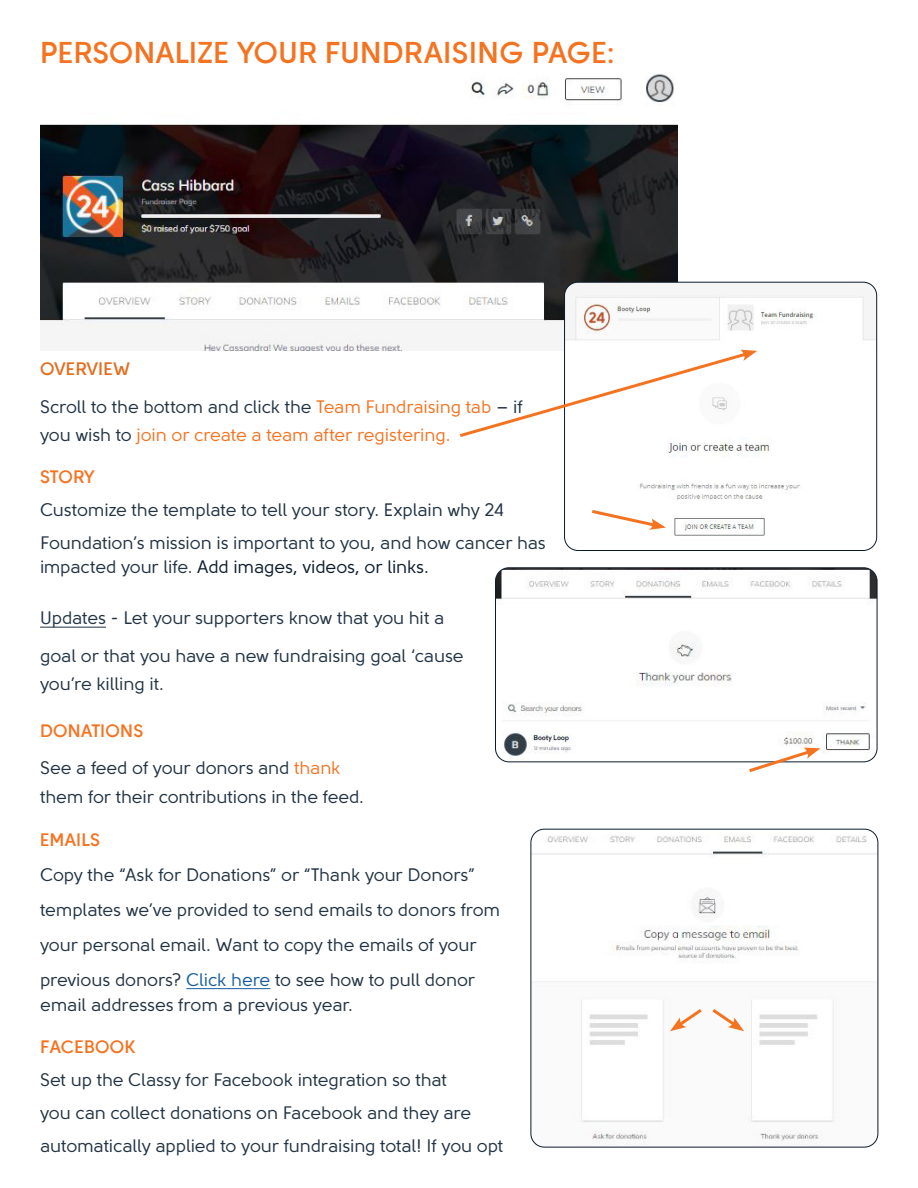
<style>
.page{position:relative;width:918px;height:1188px;background:#fff}
.page>*{position:absolute;margin:0;border:0;box-sizing:border-box;transform-origin:0 0}
.t1{font:600 30px "Mile One";letter-spacing:-.005em;color:#f47321}
.t2{font:18px/33px "Mile One";letter-spacing:-.005em;color:#213242}
.t3{font:18px "Mile One";letter-spacing:-.01em;color:#f47321}
.t4{font:18px "Mile One";letter-spacing:-.005em;color:#0c1b2a}
.s1{font-weight:600;color:#e46d1e}
.s2{color:#f47321}
.s3{color:#213242}
.s4{font-weight:600;color:#f47321}
.s5{color:#175d9e}
</style>
<div class="page">
<img style="left:41px;top:74px;width:636px;height:276px">
<img style="left:565px;top:282px;width:312px;height:268px">
<div style="left:564px;top:282px;width:313px;height:269px;border:1px solid #0c1b2a;border-radius:14px"></div>
<svg style="left:460px;top:350px;width:297px;height:89px"></svg>
<svg style="left:589px;top:508px;width:77px;height:22px"></svg>
<img style="left:496px;top:569px;width:381px;height:193px">
<div style="left:495px;top:567px;width:382px;height:195px;border:1px solid #0c1b2a;border-radius:14px"></div>
<div style="left:529px;top:734px;width:76px;height:11px;background:#fff"></div>
<img style="left:531px;top:731px;width:51px;height:11px;border-radius:6px">
<svg style="left:746px;top:748px;width:74px;height:24px"></svg>
<img style="left:531px;top:829px;width:347px;height:317px">
<div style="left:531px;top:829px;width:347px;height:319px;border:1px solid #0c1b2a;border-radius:14px"></div>
<svg style="left:670px;top:1006px;width:74px;height:25px"></svg>
<hr style="left:40px;top:627px;width:66px;height:1px;background:#213242">
<hr style="left:186px;top:988px;width:84px;height:1px;background:#175d9e">
<p class="t1" style="left:40px;top:35px;width:577px">PERSONALIZE YOUR FUNDRAISING PAGE:</p>
<p class="t2" style="left:40px;top:350px;width:484px;line-height:37.5px"><span class="s1">OVERVIEW<br></span>Scroll to the bottom and click the <span class="s2">Team Fundraising tab</span> – if</p>
<p class="t3" style="left:40px;top:425px;width:412px"><span class="s3">you wish to</span> join or create a team after registering.</p>
<p class="t2" style="left:40px;top:460px;width:507px"><span class="s4">STORY<br></span>Customize the template to tell your story. Explain why 24<br>Foundation’s mission is important to you, and how cancer has</p>
<p class="t4" style="left:40px;top:557px;width:390px"><span class="s3">impacted your life.</span> Add images, videos, or links.</p>
<p class="t2" style="left:40px;top:599px;width:425px;line-height:37.5px">Updates - Let your supporters know that you hit a goal or that you have a new fundraising goal ‘cause</p>
<p class="t2" style="left:40px;top:667px;width:125px">you’re killing it.</p>
<p class="t2" style="left:40px;top:712px;width:302px;line-height:37.5px"><span class="s4">DONATIONS<br></span>See a feed of your donors and <span class="s2">thank</span></p>
<p class="t2" style="left:40px;top:780px;width:325px">them for their contributions in the feed.</p>
<p class="t2" style="left:40px;top:823px;width:462px;line-height:34.8px"><span class="s4">EMAILS<br></span>Copy the “Ask for Donations” or “Thank your Donors” templates we’ve provided to send emails to donors from your personal email. Want to copy the emails of your previous donors? <span class="s5">Click here</span> to see how to pull donor</p>
<p class="t2" style="left:40px;top:989px;width:314px">email addresses from a previous year.</p>
<p class="t2" style="left:40px;top:1031px;width:465px"><span class="s4">FACEBOOK<br></span>Set up the Classy for Facebook integration so that<br>you can collect donations on Facebook and they are automatically applied to your fundraising total! If you opt</p>
</div>
